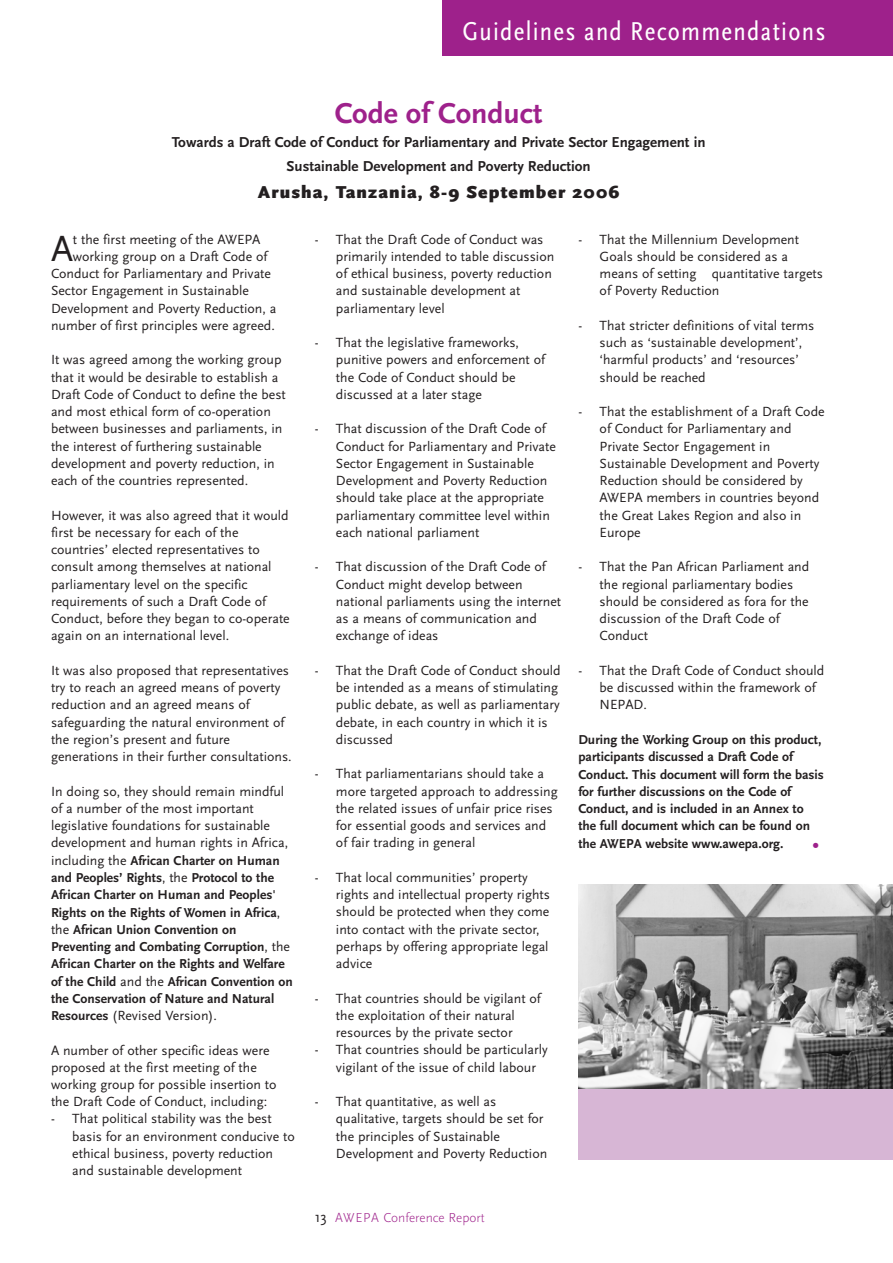
<style>
.page{position:relative;width:893px;height:1263px;background:#fff}
.page>*{position:absolute;margin:0;border:0;box-sizing:border-box;transform-origin:0 0}
.t1{font:37.05px "Scala Sans";color:#231f20}
.t2{font:700 30px "Scala Sans";color:#9e218b}
.t3{font:27px "Scala Sans Regular Con";letter-spacing:.05em;color:#fff}
.t4{font:900 18px "Scala Sans";letter-spacing:.065em;color:#231f20}
.t5{font:700 15px/24px "Scala Sans";color:#231f20;text-align:center}
.t6{font:13.8px/17.2px "Scala Sans";color:#231f20}
.t7{font:700 13.5px/17.2px "Scala Sans";color:#231f20}
.t8{font:300 13.5px "Scala Sans";color:#9e218b}
.s1{font-weight:400;font-size:13.8px}
.s2{font-weight:700;font-size:13.5px}
.s3{font-family:"Helvetica";font-weight:400;font-size:24px;color:#9e218b}
.s4{font-weight:400;font-size:15px;color:#231f20}
</style>
<div class="page">
<div style="left:578px;top:1089px;width:315px;height:71px;background:#d7b6d5"></div>
<div style="left:442px;top:0;width:451px;height:55px;background:#9e218b"></div>
<img style="left:578px;top:884px;width:315px;height:205px">
<h3 class="t3" style="left:462px;top:21px;width:364px">Guidelines and R comm ndations</h3>
<h3 class="t3" style="left:578px;top:21px;width:219px">President’s welcome</h3>
<h2 class="t2" style="left:335px;top:101px;width:209px">Code of Conduct</h2>
<p class="t5" style="left:172px;top:131px;width:535px">Towards a Draft Code of Conduct for Parliamentary and Private Sector Engagement in<br>Sustainable Development and Poverty Reduction</p>
<h3 class="t4" style="left:258px;top:185px;width:363px">Arusha, Tanzania, 8-9 September 2006</h3>
<h1 class="t1" style="left:51px;top:232px;width:24px">A</h1>
<p class="t6" style="left:73px;top:231px;width:189px">t the first meeting of the AWEPA</p>
<p class="t6" style="left:73px;top:249px;width:196px">working group on a Draft Code of</p>
<p class="t6" style="left:51px;top:266px;width:222px">Conduct for Parliamentary and Private</p>
<p class="t6" style="left:51px;top:283px;width:199px">Sector Engagement in Sustainable</p>
<p class="t6" style="left:51px;top:300px;width:227px">Development and Poverty Reduction, a</p>
<p class="t6" style="left:51px;top:318px;width:225px">number of first principles were agreed.</p>
<p class="t6" style="left:51px;top:352px;width:236px">It was agreed among the working group that it would be desirable to establish a Draft Code of Conduct to define the best and most ethical form of co-operation between businesses and parliaments, in the interest of furthering sustainable development and poverty reduction, in each of the countries represented.</p>
<p class="t6" style="left:51px;top:507px;width:240px">However, it was also agreed that it would first be necessary for each of the countries’ elected representatives to consult among themselves at national parliamentary level on the specific requirements of such a Draft Code of Conduct, before they began to co-operate again on an international level.</p>
<p class="t6" style="left:51px;top:663px;width:242px">It was also proposed that representatives try to reach an agreed means of poverty reduction and an agreed means of safeguarding the natural environment of the region’s present and future generations in their further consultations.</p>
<p class="t6" style="left:51px;top:783px;width:239px">In doing so, they should remain mindful of a number of the most important legislative foundations for sustainable development and human rights in Africa,</p>
<p class="t7" style="left:51px;top:853px;width:243px"><span class="s1">including the</span> African Charter on Human and Peoples’ Rights<span class="s1">, the</span> Protocol to the African Charter on Human and Peoples' Rights on the Rights of Women in Africa<span class="s1">, the</span> African Union Convention on Preventing and Combating Corruption<span class="s1">, the </span>African Charter on the Rights and Welfare of the Child <span class="s1">and the</span> African Convention on the Conservation of Nature and Natural</p>
<p class="t6" style="left:51px;top:1008px;width:168px"><span class="s2">Resources</span> (Revised Version).</p>
<p class="t6" style="left:51px;top:1042px;width:227px">A number of other specific ideas were proposed at the first meeting of the working group for possible insertion to the Draft Code of Conduct, including:</p>
<p class="t6" style="left:72px;top:1111px;width:224px;text-indent:-21px">- That political stability was the best basis for an environment conducive to ethical business, poverty reduction and sustainable development</p>
<p class="t6" style="left:336px;top:231px;width:220px;text-indent:-21px">- That the Draft Code of Conduct was primarily intended to table discussion of ethical business, poverty reduction and sustainable development at parliamentary level</p>
<p class="t6" style="left:336px;top:335px;width:211px;text-indent:-21px">- That the legislative frameworks, punitive powers and enforcement of the Code of Conduct should be discussed at a later stage</p>
<p class="t6" style="left:336px;top:421px;width:222px;text-indent:-21px">- That discussion of the Draft Code of Conduct for Parliamentary and Private Sector Engagement in Sustainable Development and Poverty Reduction should take place at the appropriate parliamentary committee level within each national parliament</p>
<p class="t6" style="left:336px;top:559px;width:227px;text-indent:-21px">- That discussion of the Draft Code of<br>Conduct might develop between national parliaments using the internet as a means of communication and exchange of ideas</p>
<p class="t6" style="left:336px;top:663px;width:226px;text-indent:-21px">- That the Draft Code of Conduct should be intended as a means of stimulating public debate, as well as parliamentary debate, in each country in which it is discussed</p>
<p class="t6" style="left:336px;top:766px;width:223px;text-indent:-21px">- That parliamentarians should take a more targeted approach to addressing the related issues of unfair price rises for essential goods and services and of fair trading in general</p>
<p class="t6" style="left:336px;top:870px;width:216px;text-indent:-21px">- That local communities’ property rights and intellectual property rights should be protected when they come into contact with the private sector, perhaps by offering appropriate legal advice</p>
<p class="t6" style="left:315px;top:990px;width:228px;text-align:center">- That countries should be vigilant of the exploitation of their natural resources by the private sector</p>
<p class="t6" style="left:336px;top:1042px;width:213px;text-indent:-21px">- That countries should be particularly vigilant of the issue of child labour</p>
<p class="t6" style="left:336px;top:1094px;width:213px;text-indent:-21px">- That quantitative, as well as qualitative, targets should be set for the principles of Sustainable Development and Poverty Reduction</p>
<p class="t6" style="left:600px;top:231px;width:225px;text-indent:-21px">- That the Millennium Development<br>Goals should be considered as a means of setting quantitative targets of Poverty Reduction</p>
<p class="t6" style="left:600px;top:318px;width:216px;text-indent:-21px">- That stricter definitions of vital terms such as ‘sustainable development’, ‘harmful products’ and ‘resources’ should be reached</p>
<p class="t6" style="left:600px;top:404px;width:226px;text-indent:-21px">- That the establishment of a Draft Code of Conduct for Parliamentary and<br>Private Sector Engagement in<br>Sustainable Development and Poverty<br>Reduction should be considered by<br>AWEPA members in countries beyond the Great Lakes Region and also in<br>Europe</p>
<p class="t6" style="left:600px;top:559px;width:211px;text-indent:-21px">- That the Pan African Parliament and the regional parliamentary bodies should be considered as fora for the discussion of the Draft Code of<br>Conduct</p>
<p class="t6" style="left:600px;top:663px;width:226px;text-indent:-21px">- That the Draft Code of Conduct should be discussed within the framework of<br>NEPAD.</p>
<p class="t7" style="left:578px;top:732px;width:247px">During the Working Group on this product, participants discussed a Draft Code of Conduct. This document will form the basis for further discussions on the Code of Conduct, and is included in an Annex to the full document which can be found on the AWEPA website www.awepa.org. <span class="s3">•</span></p>
<p class="t8" style="left:315px;top:1212px;width:172px"><span class="s4">13</span> AWEPA Conference Report</p>
</div>
